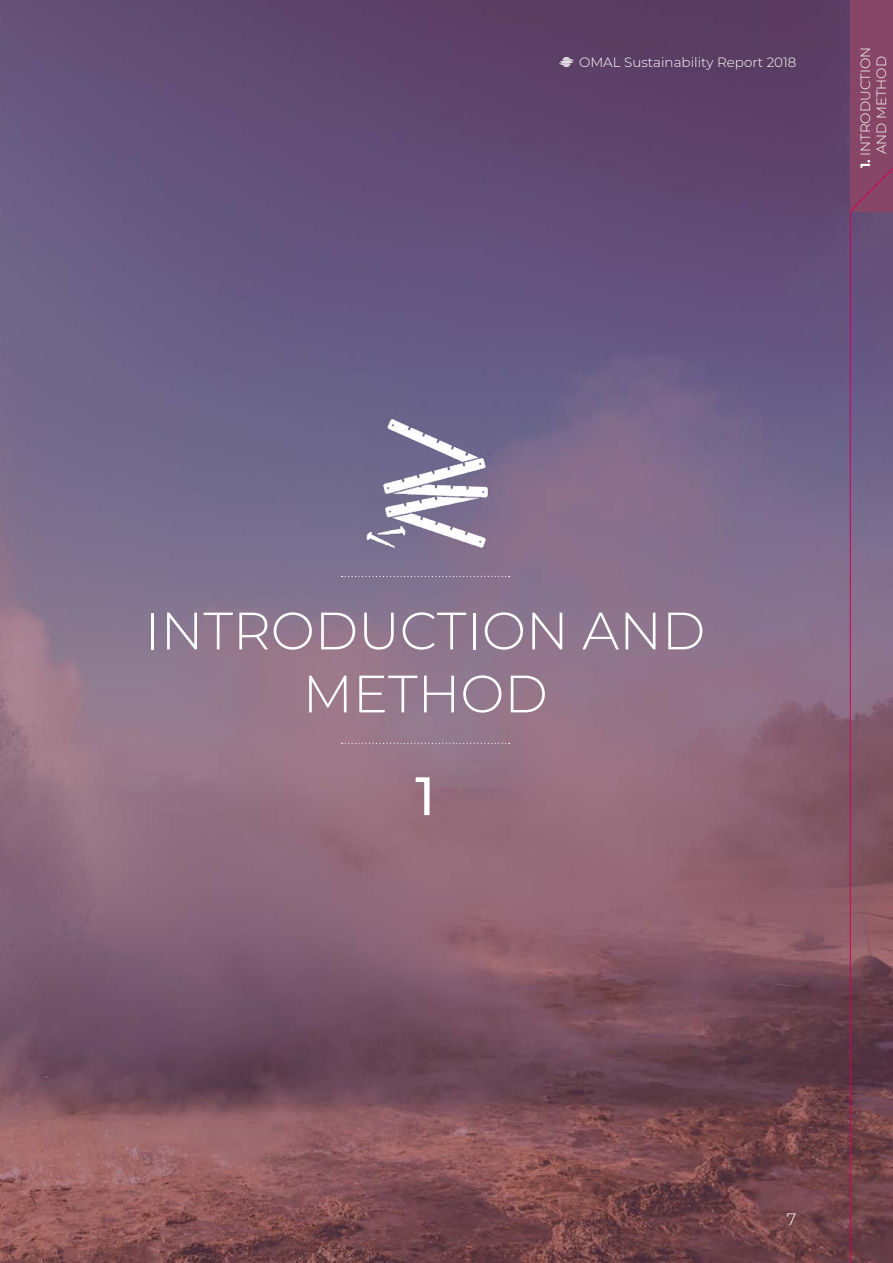
<style>
.page{position:relative;width:893px;height:1263px;background:#fff}
.page>*{position:absolute;margin:0;border:0;box-sizing:border-box;transform-origin:0 0}
.t1{font:500 54px "Montserrat";color:#fff}
.t2{font:300 52.5px/63px "Montserrat";color:#fff;text-align:center}
.t3{font:300 16.5px "Montserrat";color:#fff}
.t4{font:300 13.5px/16.2px "Montserrat";color:#fff;text-align:center}
.s1{font-weight:700}
</style>
<div class="page">
<img style="left:0;top:0;width:850px;height:1263px">
<svg style="left:342px;top:576px;width:168px;height:1px"></svg>
<svg style="left:342px;top:743px;width:168px;height:1px"></svg>
<img style="left:364px;top:420px;width:127px;height:127px">
<img style="left:558px;top:57px;width:16px;height:10px">
<div style="left:850px;top:0;width:43px;height:211px;background:#874665"></div>
<svg style="left:850px;top:168px;width:43px;height:1095px;background:#76536b"></svg>
<p class="t4" style="left:579px;top:54px;width:219px">OMAL Sustainability Report 2018</p>
<p class="t4" style="left:857px;top:168px;width:123px;rotate:-90deg"><span class="s1">1.</span> INTRODUCTION<br>AND METHOD</p>
<h2 class="t2" style="left:145px;top:598px;width:562px">INTRODUCTION AND<br>METHOD</h2>
<h1 class="t1" style="left:415px;top:758px;width:21px">1</h1>
<p class="t3" style="left:787px;top:1208px;width:11px">7</p>
</div>
